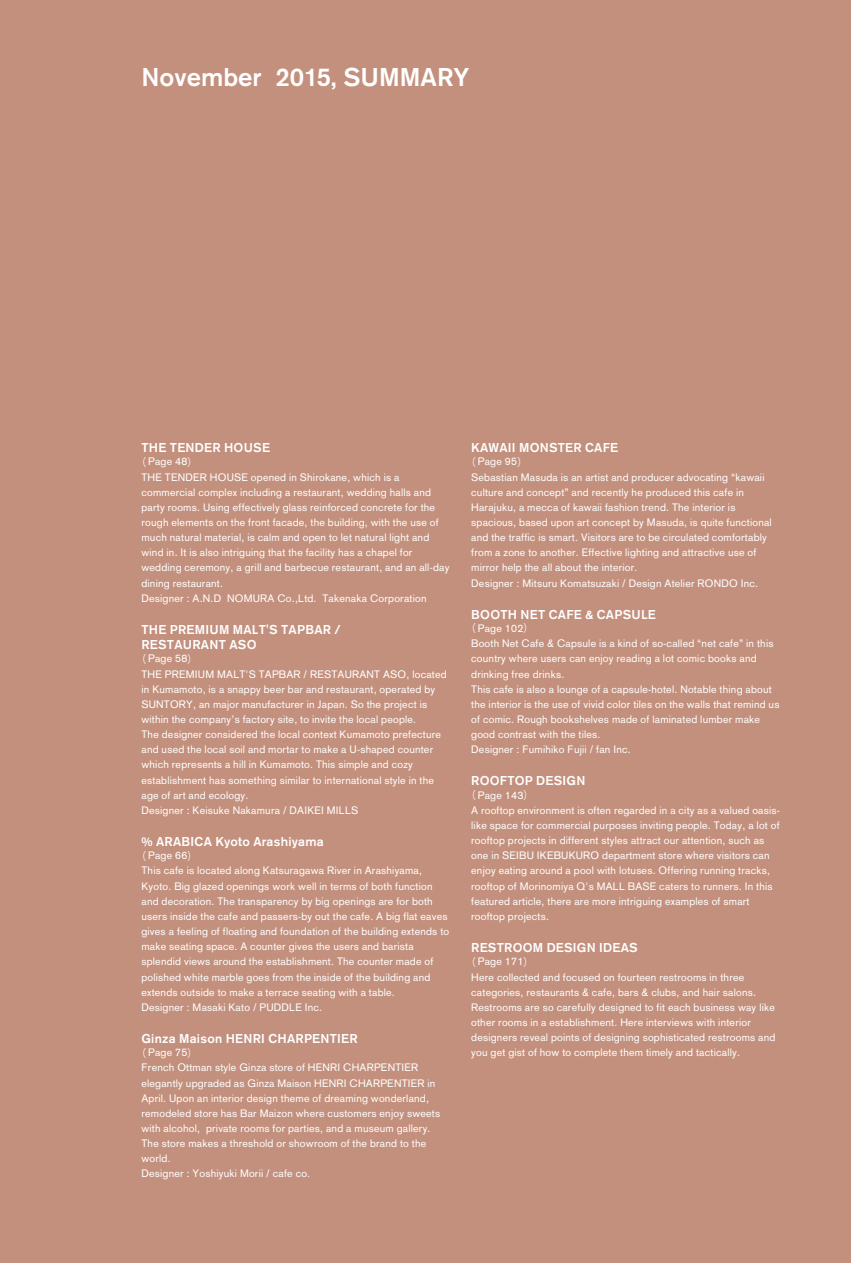
<style>
.page{position:relative;width:851px;height:1263px;background:#fff}
.page>*{position:absolute;margin:0;border:0;box-sizing:border-box;transform-origin:0 0}
.t1{font:500 25.5px "Akzidenz Grotesk BE";color:#fff}
.t2{font:500 12.75px/15.1px "Akzidenz Grotesk BE";letter-spacing:.02em;color:#fff}
.t3{font:10.65px/15.1px "Akzidenz Grotesk";letter-spacing:.02em;color:#fff}
.s1{font-family:"Gothic BBB Pr 5";font-weight:500}
</style>
<div class="page">
<div style="left:0;top:0;width:850px;height:1263px;background:#c3907d"></div>
<h1 class="t1" style="left:141px;top:61px;width:329px">November 2015, SUMMARY</h1>
<p class="t2" style="left:141px;top:440px;width:130px">THE TENDER HOUSE</p>
<p class="t3" style="left:141px;top:454px;width:309px;text-indent:-6px"><span class="s1">（</span>Page 48<span class="s1">）<br></span>THE TENDER HOUSE opened in Shirokane, which is a commercial complex including a restaurant, wedding halls and party rooms. Using effectively glass reinforced concrete for the rough elements on the front facade, the building, with the use of much natural material, is calm and open to let natural light and wind in. It is also intriguing that the facility has a chapel for wedding ceremony, a grill and barbecue restaurant, and an all-day dining restaurant.<br>Designer : A.N.D NOMURA Co.,Ltd. Takenaka Corporation</p>
<p class="t2" style="left:141px;top:622px;width:201px">THE PREMIUM MALT'S TAPBAR /<br>RESTAURANT ASO</p>
<p class="t3" style="left:141px;top:651px;width:307px;text-indent:-6px"><span class="s1">（</span>Page 58<span class="s1">）<br></span>THE PREMIUM MALT'S TAPBAR / RESTAURANT ASO, located in Kumamoto, is a snappy beer bar and restaurant, operated by SUNTORY, an major manufacturer in Japan. So the project is within the company’s factory site, to invite the local people.<br>The designer considered the local context Kumamoto prefecture and used the local soil and mortar to make a U-shaped counter which represents a hill in Kumamoto. This simple and cozy establishment has something similar to international style in the age of art and ecology.<br>Designer : Keisuke Nakamura / DAIKEI MILLS</p>
<p class="t2" style="left:141px;top:834px;width:184px">% ARABICA Kyoto Arashiyama</p>
<p class="t3" style="left:141px;top:848px;width:309px;text-indent:-6px"><span class="s1">（</span>Page 66<span class="s1">）<br></span>This cafe is located along Katsuragawa River in Arashiyama, Kyoto. Big glazed openings work well in terms of both function and decoration. The transparency by big openings are for both users inside the cafe and passers-by out the cafe. A big flat eaves gives a feeling of floating and foundation of the building extends to make seating space. A counter gives the users and barista splendid views around the establishment. The counter made of polished white marble goes from the inside of the building and extends outside to make a terrace seating with a table.<br>Designer : Masaki Kato / PUDDLE Inc.</p>
<p class="t2" style="left:141px;top:1031px;width:218px">Ginza Maison HENRI CHARPENTIER</p>
<p class="t3" style="left:141px;top:1045px;width:300px;text-indent:-6px"><span class="s1">（</span>Page 75<span class="s1">）<br></span>French Ottman style Ginza store of HENRI CHARPENTIER elegantly upgraded as Ginza Maison HENRI CHARPENTIER in April. Upon an interior design theme of dreaming wonderland, remodeled store has Bar Maizon where customers enjoy sweets with alcohol, private rooms for parties, and a museum gallery.<br>The store makes a threshold or showroom of the brand to the world.<br>Designer : Yoshiyuki Morii / cafe co.</p>
<p class="t2" style="left:471px;top:440px;width:148px">KAWAII MONSTER CAFE</p>
<p class="t3" style="left:471px;top:454px;width:302px;text-indent:-6px"><span class="s1">（</span>Page 95<span class="s1">）<br></span>Sebastian Masuda is an artist and producer advocating “kawaii culture and concept” and recently he produced this cafe in Harajuku, a mecca of kawaii fashion trend. The interior is spacious, based upon art concept by Masuda, is quite functional and the traffic is smart. Visitors are to be circulated comfortably from a zone to another. Effective lighting and attractive use of mirror help the all about the interior.<br>Designer : Mitsuru Komatsuzaki / Design Atelier RONDO Inc.</p>
<p class="t2" style="left:471px;top:607px;width:186px">BOOTH NET CAFE &amp; CAPSULE</p>
<p class="t3" style="left:471px;top:621px;width:310px;text-indent:-6px"><span class="s1">（</span>Page 102<span class="s1">）<br></span>Booth Net Cafe &amp; Capsule is a kind of so-called “net cafe” in this country where users can enjoy reading a lot comic books and drinking free drinks.<br>This cafe is also a lounge of a capsule-hotel. Notable thing about the interior is the use of vivid color tiles on the walls that remind us of comic. Rough bookshelves made of laminated lumber make good contrast with the tiles.<br>Designer : Fumihiko Fujii / fan Inc.</p>
<p class="t2" style="left:471px;top:773px;width:116px">ROOFTOP DESIGN</p>
<p class="t3" style="left:471px;top:787px;width:310px;text-indent:-6px"><span class="s1">（</span>Page 143<span class="s1">）<br></span>A rooftop environment is often regarded in a city as a valued oasis&shy;like space for commercial purposes inviting people. Today, a lot of rooftop projects in different styles attract our attention, such as one in SEIBU IKEBUKURO department store where visitors can enjoy eating around a pool with lotuses. Offering running tracks, rooftop of Morinomiya Q's MALL BASE caters to runners. In this featured article, there are more intriguing examples of smart rooftop projects.</p>
<p class="t2" style="left:471px;top:940px;width:168px">RESTROOM DESIGN IDEAS</p>
<p class="t3" style="left:471px;top:954px;width:305px;text-indent:-6px"><span class="s1">（</span>Page 171<span class="s1">）<br></span>Here collected and focused on fourteen restrooms in three categories, restaurants &amp; cafe, bars &amp; clubs, and hair salons.<br>Restrooms are so carefully designed to fit each business way like other rooms in a establishment. Here interviews with interior designers reveal points of designing sophisticated restrooms and you get gist of how to complete them timely and tactically.</p>
</div>
